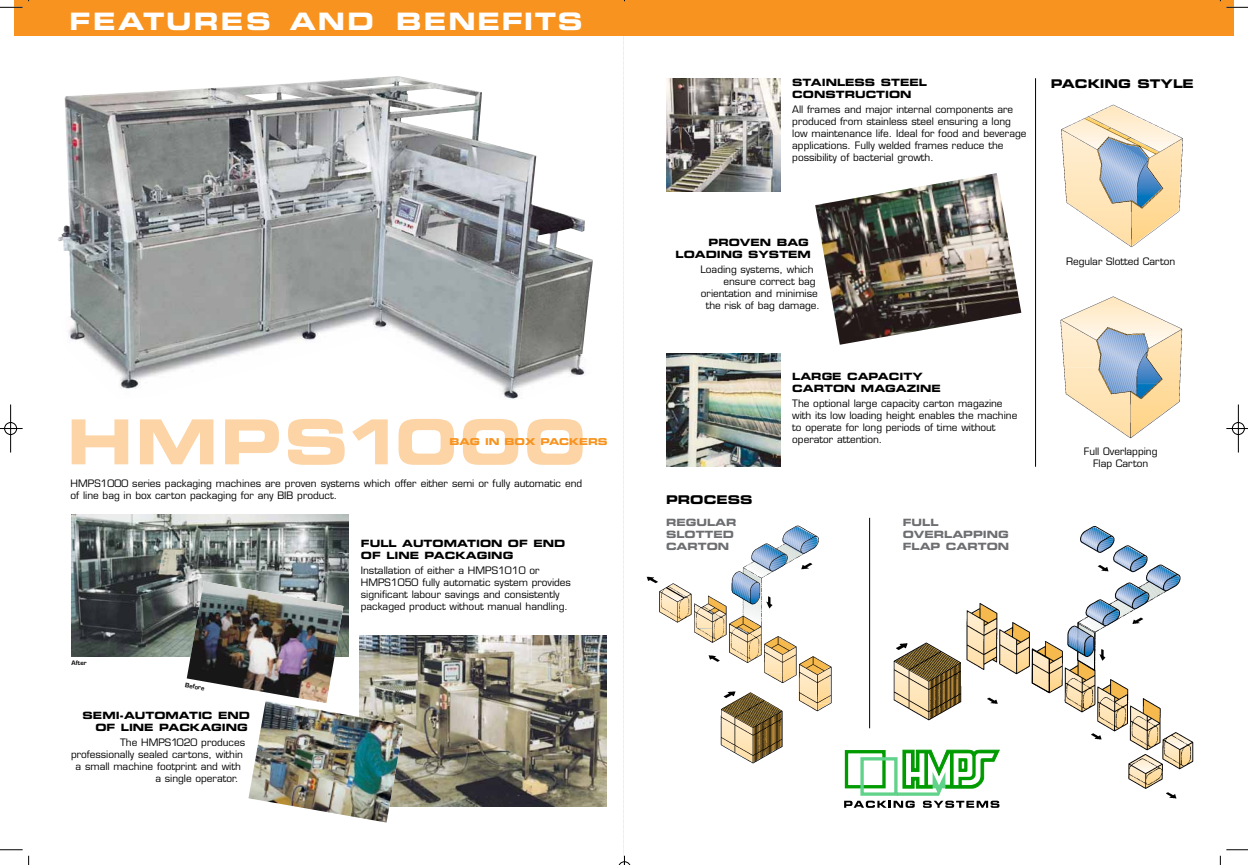
<style>
.page{position:relative;width:1248px;height:865px;background:#fff}
.page>*{position:absolute;margin:0;border:0;box-sizing:border-box;transform-origin:0 0}
.t1{font:62px "Eurostile Bold Extended Two";letter-spacing:.04em;color:#fcd4a5}
.t2{font:24px "Eurostile Bold Extended Two";letter-spacing:.08em;color:#fff}
.t3{font:12px "Eurostile Bold Extended Two";color:#000}
.t4{font:10px/12px "Eurostile";color:#000}
.t5{font:10px/12px "Eurostile Bold Extended Two";color:#000}
.t6{font:10px/12px "Eurostile Bold Extended Two";color:#6d6e71}
.t7{font:9.5px "Eurostile Bold Extended Two";color:#f7931e}
.t8{font:600 6px "Eurostile";color:#000}
</style>
<div class="page">
<img style="left:0;top:0;width:1247px;height:865px">
<h2 class="t2" style="left:70px;top:5px;width:514px">FEATURES AND BENEFITS</h2>
<h1 class="t1" style="left:67px;top:398px;width:520px">HMPS1000</h1>
<p class="t7" style="left:449px;top:435px;width:160px">BAG IN BOX PACKERS</p>
<p class="t4" style="left:71px;top:478px;width:513px">HMPS1000 series packaging machines are proven systems which offer either semi or fully automatic end of line bag in box carton packaging for any BIB product.</p>
<p class="t8" style="left:71px;top:658px;width:17px">After</p>
<p class="t8" style="left:186px;top:681px;width:21px;rotate:10deg">Before</p>
<p class="t5" style="left:83px;top:709px;width:169px;text-align:right">SEMI-AUTOMATIC END<br>OF LINE PACKAGING</p>
<p class="t4" style="left:120px;top:736px;width:126px">The HMPS1020 produces</p>
<p class="t4" style="left:71px;top:748px;width:173px">professionally sealed cartons, within</p>
<p class="t4" style="left:76px;top:760px;width:167px">a small machine footprint and with</p>
<p class="t4" style="left:155px;top:772px;width:85px">a single operator.</p>
<p class="t5" style="left:361px;top:537px;width:206px">FULL AUTOMATION OF END<br>OF LINE PACKAGING</p>
<p class="t4" style="left:361px;top:564px;width:211px">Installation of either a HMPS1010 or HMPS1050 fully automatic system provides significant labour savings and consistently packaged product without manual handling.</p>
<p class="t5" style="left:792px;top:77px;width:136px">STAINLESS STEEL<br>CONSTRUCTION</p>
<p class="t4" style="left:792px;top:104px;width:235px">All frames and major internal components are produced from stainless steel ensuring a long low maintenance life. Ideal for food and beverage applications. Fully welded frames reduce the possibility of bacterial growth.</p>
<p class="t3" style="left:1050px;top:75px;width:145px">PACKING STYLE</p>
<p class="t5" style="left:675px;top:236px;width:137px;text-align:right">PROVEN BAG<br>LOADING SYSTEM</p>
<p class="t4" style="left:700px;top:263px;width:115px">Loading systems, which</p>
<p class="t4" style="left:723px;top:275px;width:94px">ensure correct bag</p>
<p class="t4" style="left:700px;top:287px;width:118px">orientation and minimise</p>
<p class="t4" style="left:705px;top:299px;width:116px">the risk of bag damage.</p>
<p class="t3" style="left:666px;top:491px;width:88px">PROCESS</p>
<p class="t5" style="left:792px;top:370px;width:150px">LARGE CAPACITY<br>CARTON MAGAZINE</p>
<p class="t4" style="left:792px;top:397px;width:226px">The optional large capacity carton magazine with its low loading height enables the machine to operate for long periods of time without operator attention.</p>
<p class="t6" style="left:666px;top:516px;width:72px">REGULAR<br>SLOTTED<br>CARTON</p>
<p class="t6" style="left:902px;top:516px;width:108px">FULL<br>OVERLAPPING<br>FLAP CARTON</p>
<p class="t4" style="left:1065px;top:255px;width:111px">Regular Slotted Carton</p>
<p class="t4" style="left:1083px;top:445px;width:75px;text-align:center">Full Overlapping<br>Flap Carton</p>
</div>
